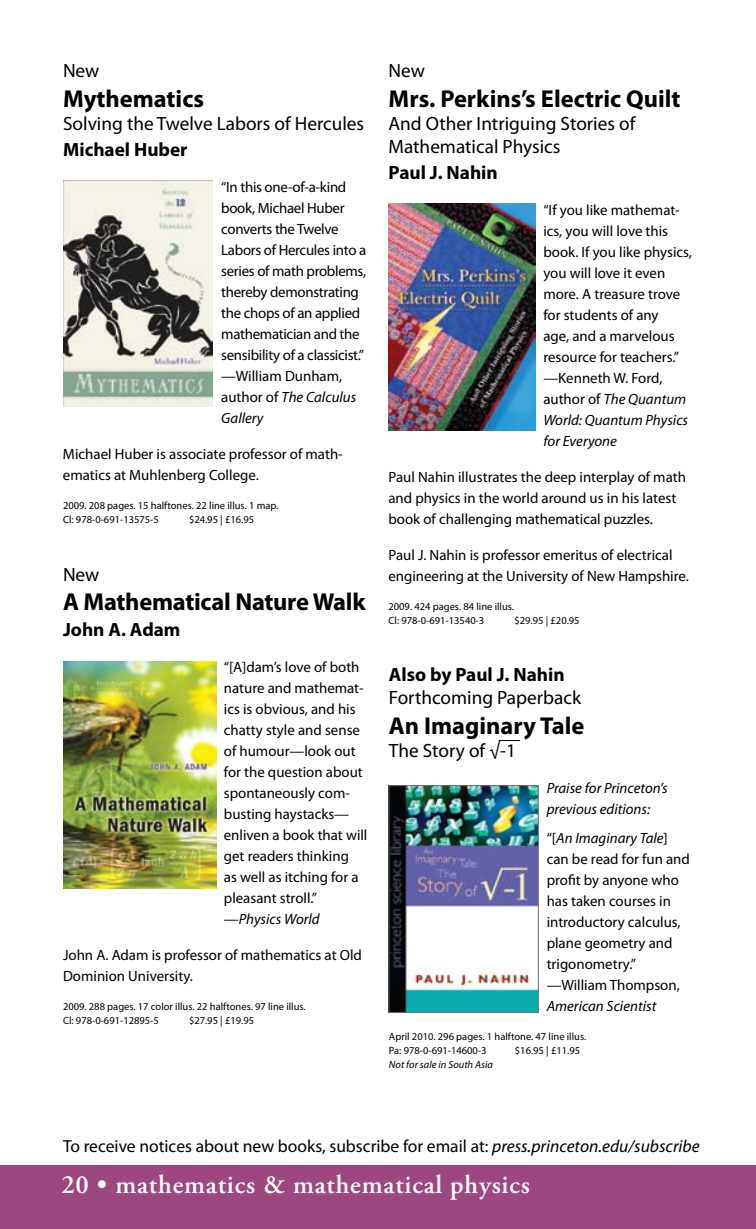
<style>
.page{position:relative;width:756px;height:1229px;background:#fff}
.page>*{position:absolute;margin:0;border:0;box-sizing:border-box;transform-origin:0 0}
.t1{font:600 26.25px "Adobe Garamond Pro";letter-spacing:.03em;color:#fff}
.t2{font:700 24.5px "Myriad Pro";color:#000}
.t3{font:19.25px/23.1px "Myriad Pro";color:#000}
.t4{font:700 19.25px "Myriad Pro";color:#000}
.t5{font:17.5px "Myriad Pro";color:#000}
.t6{font:14.88px/21px "Myriad Pro";color:#000}
.t7{font:14.88px/21px "Myriad Pro";letter-spacing:-.02em;color:#000}
.t8{font:italic 14.88px/21px "Myriad Pro";color:#000}
.t9{font:10.5px/14px "Myriad Pro";color:#000}
.t10{font:italic 10.5px "Myriad Pro";color:#000}
.s1{font-style:italic}
</style>
<div class="page">
<div style="left:0;top:1166px;width:756px;height:62px;background:#9d4781"></div>
<img style="left:63px;top:180px;width:149px;height:227px">
<img style="left:63px;top:661px;width:153px;height:227px">
<img style="left:388px;top:204px;width:147px;height:226px">
<img style="left:390px;top:787px;width:147px;height:224px">
<div style="left:388px;top:785px;width:151px;height:228px;border:1px solid #6d6f71"></div>
<svg style="left:499px;top:740px;width:21px;height:1px"></svg>
<p class="t3" style="left:63px;top:60px;width:38px">New</p>
<h2 class="t2" style="left:63px;top:85px;width:143px">Mythematics</h2>
<p class="t3" style="left:63px;top:112px;width:303px">Solving the Twelve Labors of Hercules</p>
<p class="t4" style="left:63px;top:138px;width:126px">Michael Huber</p>
<p class="t7" style="left:221px;top:176px;width:146px">“In this one-of-a-kind book, Michael Huber converts the Twelve<br>Labors of Hercules into a series of math problems, thereby demonstrating the chops of an applied mathematician and the sensibility of a classicist.” —William Dunham, author of <span class="s1">The Calculus<br>Gallery</span></p>
<p class="t6" style="left:63px;top:444px;width:281px">Michael Huber is associate professor of math&shy;ematics at Muhlenberg College.</p>
<p class="t9" style="left:63px;top:499px;width:217px">2009. 208 pages. 15 halftones. 22 line illus. 1 map.<br>Cl: 978-0-691-13575-5</p>
<p class="t9" style="left:189px;top:513px;width:67px">$24.95 | £16.95</p>
<p class="t3" style="left:63px;top:563px;width:38px">New</p>
<h2 class="t2" style="left:63px;top:588px;width:304px">A Mathematical Nature Walk</h2>
<p class="t4" style="left:63px;top:618px;width:119px">John A. Adam</p>
<p class="t6" style="left:224px;top:656px;width:145px">“[A]dam’s love of both nature and mathemat&shy;ics is obvious, and his chatty style and sense of humour—look out for the question about spontaneously com&shy;busting haystacks— enliven a book that will get readers thinking<br>as well as itching for a pleasant stroll.” —<span class="s1">Physics World</span></p>
<p class="t6" style="left:63px;top:944px;width:300px">John A. Adam is professor of mathematics at Old<br>Dominion University.</p>
<p class="t9" style="left:63px;top:999px;width:244px">2009. 288 pages. 17 color illus. 22 halftones. 97 line illus.<br>Cl: 978-0-691-12895-5</p>
<p class="t9" style="left:189px;top:1013px;width:67px">$27.95 | £19.95</p>
<p class="t3" style="left:388px;top:60px;width:38px">New</p>
<h2 class="t2" style="left:388px;top:85px;width:294px">Mrs. Perkins’s Electric Quilt</h2>
<p class="t3" style="left:388px;top:112px;width:248px">And Other Intriguing Stories of<br>Mathematical Physics</p>
<p class="t4" style="left:388px;top:161px;width:111px">Paul J. Nahin</p>
<p class="t6" style="left:543px;top:200px;width:150px">“If you like mathemat&shy;ics, you will love this book. If you like physics, you will love it even more. A treasure trove for students of any<br>age, and a marvelous resource for teachers.” —Kenneth W. Ford, author of <span class="s1">The Quantum<br>World: Quantum Physics for Everyone</span></p>
<p class="t6" style="left:388px;top:467px;width:299px">Paul Nahin illustrates the deep interplay of math and physics in the world around us in his latest book of challenging mathematical puzzles.</p>
<p class="t6" style="left:388px;top:545px;width:302px">Paul J. Nahin is professor emeritus of electrical engineering at the University of New Hampshire.</p>
<p class="t9" style="left:388px;top:600px;width:127px">2009. 424 pages. 84 line illus.<br>Cl: 978-0-691-13540-3</p>
<p class="t9" style="left:514px;top:614px;width:67px">$29.95 | £20.95</p>
<p class="t4" style="left:389px;top:664px;width:177px">Also by Paul J. Nahin</p>
<p class="t3" style="left:389px;top:686px;width:194px">Forthcoming Paperback</p>
<h2 class="t2" style="left:389px;top:711px;width:197px">An Imaginary Tale</h2>
<p class="t3" style="left:389px;top:739px;width:128px">The Story of √-1</p>
<p class="t8" style="left:547px;top:777px;width:123px">Praise for Princeton’s previous editions:</p>
<p class="t6" style="left:547px;top:827px;width:145px">“[<span class="s1">An Imaginary Tale</span>] can be read for fun and profit by anyone who has taken courses in introductory calculus, plane geometry and trigonometry.” —William Thompson,</p>
<p class="t8" style="left:547px;top:995px;width:111px">American Scientist</p>
<p class="t9" style="left:389px;top:1029px;width:199px">April 2010. 296 pages. 1 halftone. 47 line illus.<br>Pa: 978-0-691-14600-3</p>
<p class="t9" style="left:515px;top:1043px;width:67px">$16.95 | £11.95</p>
<p class="t10" style="left:389px;top:1058px;width:106px">Not for sale in South Asia</p>
<p class="t5" style="left:63px;top:1136px;width:638px">To receive notices about new books, subscribe for email at: <span class="s1">press.princeton.edu/subscribe</span></p>
<h1 class="t1" style="left:61px;top:1169px;width:470px">20 • mathematics &amp; mathematical physics</h1>
</div>
